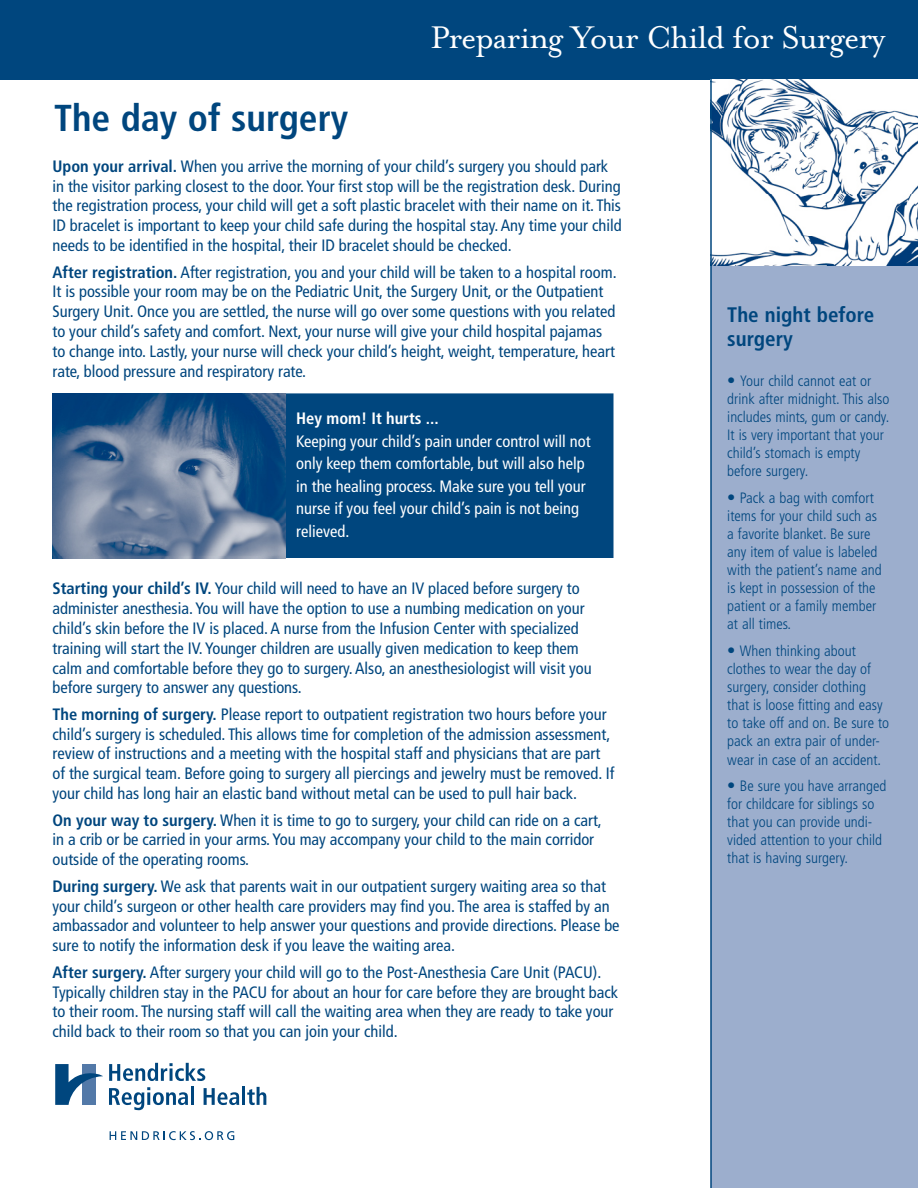
<style>
.page{position:relative;width:918px;height:1188px;background:#fff}
.page>*{position:absolute;margin:0;border:0;box-sizing:border-box;transform-origin:0 0}
.t1{font:700 condensed 37.5px "Frutiger LT Std";color:#00467e}
.t2{font:36px "Mrs Eaves OT";letter-spacing:-.025em;color:#fff}
.t3{font:700 condensed 21px/24px "Frutiger LT Std";color:#00467e}
.t4{font:condensed 16.5px/19.8px "Frutiger LT Std";color:#00467e}
.t5{font:condensed 16.5px/22.5px "Frutiger LT Std";color:#fff}
.t6{font:700 condensed 16.5px "Frutiger LT Std";color:#fff}
.t7{font:300 condensed 15px/18px "Frutiger LT Std";color:#00467e}
.s1{font-weight:700}
.s2{font-weight:400;font-size:16.5px}
</style>
<div class="page">
<div style="left:712px;top:61px;width:206px;height:1127px;background:#9caecd"></div>
<div style="left:0;top:0;width:918px;height:80px;background:#00467e"></div>
<div style="left:283px;top:393px;width:331px;height:165px;background:#00467e"></div>
<img style="left:52px;top:393px;width:233px;height:165px">
<img style="left:712px;top:80px;width:206px;height:186px">
<hr style="left:710px;top:77px;width:2px;height:1111px;background:#00467e">
<hr style="left:242px;top:1087px;width:3px;height:18px;background:#00467e">
<svg style="left:247px;top:1087px;width:19px;height:18px"></svg>
<svg style="left:55px;top:1063px;width:184px;height:47px"></svg>
<svg style="left:110px;top:1131px;width:124px;height:9px"></svg>
<p class="t2" style="left:430px;top:17px;width:456px">Preparing Your Child for Surgery</p>
<p class="t1" style="left:54px;top:96px;width:296px">The day of surgery</p>
<p class="t4" style="left:52px;top:156px;width:571px"><span class="s1">Upon your arrival.</span> When you arrive the morning of your child’s surgery you should park in the visitor parking closest to the door. Your first stop will be the registration desk. During the registration process, your child will get a soft plastic bracelet with their name on it. This ID bracelet is important to keep your child safe during the hospital stay. Any time your child needs to be identified in the hospital, their ID bracelet should be checked.</p>
<p class="t4" style="left:52px;top:262px;width:566px"><span class="s1">After registration.</span> After registration, you and your child will be taken to a hospital room.<br>It is possible your room may be on the Pediatric Unit, the Surgery Unit, or the Outpatient Surgery Unit. Once you are settled, the nurse will go over some questions with you related to your child’s safety and comfort. Next, your nurse will give your child hospital pajamas to change into. Lastly, your nurse will check your child’s height, weight, temperature, heart rate, blood pressure and respiratory rate.</p>
<p class="t6" style="left:296px;top:409px;width:144px">Hey mom! It hurts ...</p>
<p class="t5" style="left:296px;top:430px;width:296px">Keeping your child’s pain under control will not only keep them comfortable, but will also help in the healing process. Make sure you tell your nurse if you feel your child’s pain is not being relieved.</p>
<p class="t4" style="left:52px;top:579px;width:541px"><span class="s1">Starting your child’s IV.</span> Your child will need to have an IV placed before surgery to administer anesthesia. You will have the option to use a numbing medication on your child’s skin before the IV is placed. A nurse from the Infusion Center with specialized training will start the IV. Younger children are usually given medication to keep them calm and comfortable before they go to surgery. Also, an anesthesiologist will visit you before surgery to answer any questions.</p>
<p class="t4" style="left:52px;top:704px;width:563px"><span class="s1">The morning of surgery.</span> Please report to outpatient registration two hours before your child’s surgery is scheduled. This allows time for completion of the admission assessment, review of instructions and a meeting with the hospital staff and physicians that are part of the surgical team. Before going to surgery all piercings and jewelry must be removed. If your child has long hair an elastic band without metal can be used to pull hair back.</p>
<p class="t4" style="left:52px;top:810px;width:551px"><span class="s1">On your way to surgery.</span> When it is time to go to surgery, your child can ride on a cart, in a crib or be carried in your arms. You may accompany your child to the main corridor outside of the operating rooms.</p>
<p class="t4" style="left:52px;top:876px;width:569px"><span class="s1">During surgery.</span> We ask that parents wait in our outpatient surgery waiting area so that your child’s surgeon or other health care providers may find you. The area is staffed by an ambassador and volunteer to help answer your questions and provide directions. Please be sure to notify the information desk if you leave the waiting area.</p>
<p class="t4" style="left:52px;top:962px;width:567px"><span class="s1">After surgery.</span> After surgery your child will go to the Post-Anesthesia Care Unit (PACU).<br>Typically children stay in the PACU for about an hour for care before they are brought back to their room. The nursing staff will call the waiting area when they are ready to take your child back to their room so that you can join your child.</p>
<p class="t3" style="left:727px;top:303px;width:149px">The night before surgery</p>
<p class="t7" style="left:727px;top:372px;width:164px"><span class="s2">•</span> Your child cannot eat or drink after midnight. This also includes mints, gum or candy.<br>It is very important that your child’s stomach is empty before surgery.</p>
<p class="t7" style="left:727px;top:489px;width:156px"><span class="s2">•</span> Pack a bag with comfort items for your child such as a favorite blanket. Be sure any item of value is labeled with the patient’s name and is kept in possession of the patient or a family member at all times.</p>
<p class="t7" style="left:727px;top:642px;width:163px"><span class="s2">•</span> When thinking about clothes to wear the day of surgery, consider clothing that is loose fitting and easy to take off and on. Be sure to pack an extra pair of under&shy;wear in case of an accident.</p>
<p class="t7" style="left:727px;top:777px;width:161px"><span class="s2">•</span> Be sure you have arranged for childcare for siblings so that you can provide undi&shy;vided attention to your child that is having surgery.</p>
</div>
